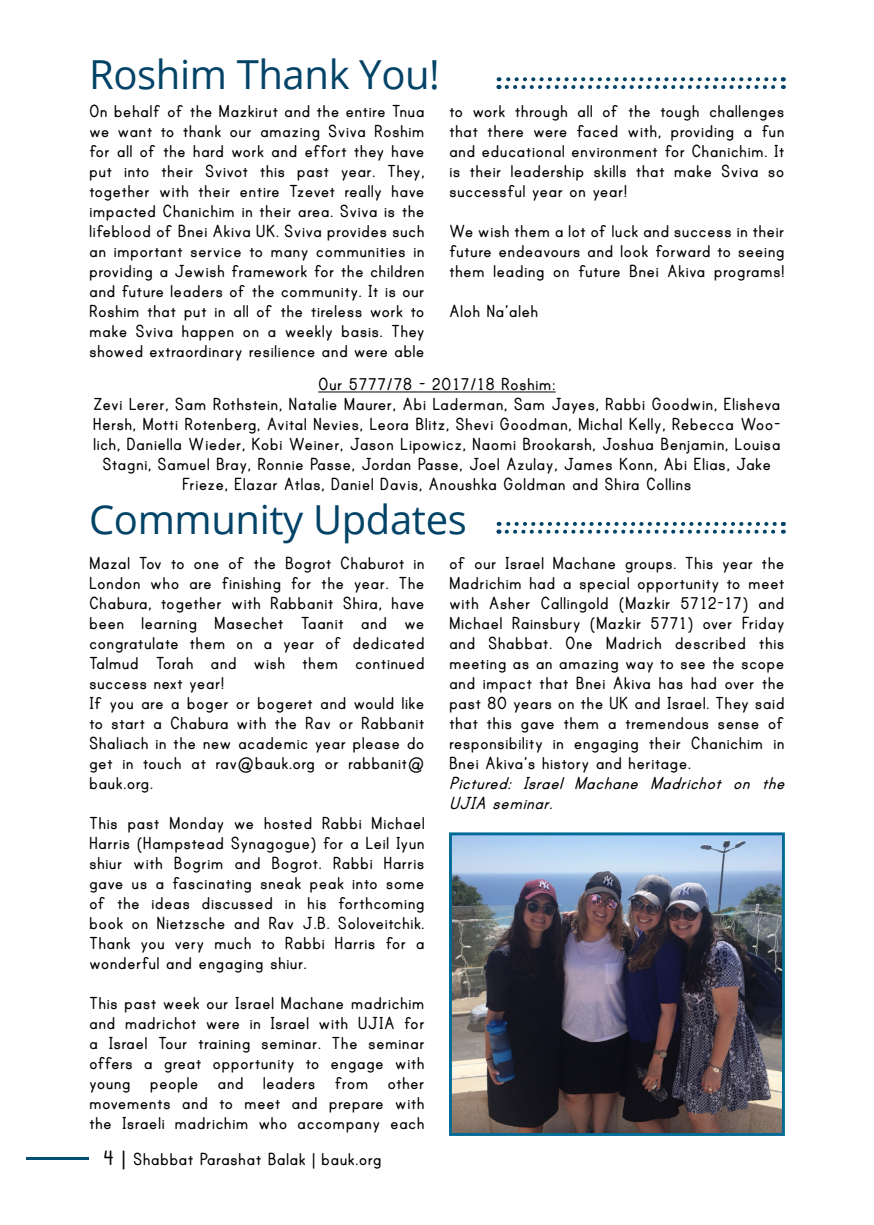
<style>
.page{position:relative;width:874px;height:1225px;background:#fff}
.page>*{position:absolute;margin:0;border:0;box-sizing:border-box;transform-origin:0 0}
.t1{font:40px "Open Sans";letter-spacing:-.01em;color:#034367}
.t2{font:700 20px/20px "Print";color:#000;text-align:justify}
.t3{font:italic 700 20px/20px "Print";color:#000}
.s1{font-size:24px}
</style>
<div class="page">
<hr style="left:26px;top:1157px;width:63px;height:3px;background:#054f72">
<svg style="left:496px;top:522px;width:288px;height:11px"></svg>
<svg style="left:496px;top:77px;width:288px;height:12px"></svg>
<img style="left:453px;top:836px;width:327px;height:296px">
<div style="left:449px;top:832px;width:335px;height:304px;border:3px solid #016b98"></div>
<hr style="left:318px;top:391px;width:237px;height:1px;background:#000">
<p class="t1" style="left:89px;top:47px;width:352px">Roshim Thank You!</p>
<p class="t2" style="left:89px;top:102px;width:337px">On behalf of the Mazkirut and the entire Tnua we want to thank our amazing Sviva Roshim for all of the hard work and effort they have put into their Svivot this past year. They, together with their entire Tzevet really have impacted Chanichim in their area. Sviva is the lifeblood of Bnei Akiva UK. Sviva provides such an important service to many communities in providing a Jewish framework for the children and future leaders of the community. It is our Roshim that put in all of the tireless work to make Sviva happen on a weekly basis. They showed extraordinary resilience and were able</p>
<p class="t2" style="left:449px;top:102px;width:337px">to work through all of the tough challenges that there were faced with, providing a fun and educational environment for Chanichim. It is their leadership skills that make Sviva so successful year on year!</p>
<p class="t2" style="left:449px;top:222px;width:337px">We wish them a lot of luck and success in their future endeavours and look forward to seeing them leading on future Bnei Akiva programs!</p>
<p class="t2" style="left:449px;top:302px;width:91px">Aloh Na’aleh</p>
<p class="t2" style="left:318px;top:374px;width:239px">Our 5777/78 - 2017/18 Roshim:</p>
<p class="t2" style="left:93px;top:394px;width:689px;text-align:center">Zevi Lerer, Sam Rothstein, Natalie Maurer, Abi Laderman, Sam Jayes, Rabbi Goodwin, Elisheva Hersh, Motti Rotenberg, Avital Nevies, Leora Blitz, Shevi Goodman, Michal Kelly, Rebecca Woo&shy;lich, Daniella Wieder, Kobi Weiner, Jason Lipowicz, Naomi Brookarsh, Joshua Benjamin, Louisa Stagni, Samuel Bray, Ronnie Passe, Jordan Passe, Joel Azulay, James Konn, Abi Elias, Jake Frieze, Elazar Atlas, Daniel Davis, Anoushka Goldman and Shira Collins</p>
<p class="t1" style="left:89px;top:492px;width:379px">Community Updates</p>
<p class="t2" style="left:89px;top:553px;width:337px">Mazal Tov to one of the Bogrot Chaburot in London who are finishing for the year. The Chabura, together with Rabbanit Shira, have been learning Masechet Taanit and we congratulate them on a year of dedicated Talmud Torah and wish them continued success next year!</p>
<p class="t2" style="left:89px;top:693px;width:337px">If you are a boger or bogeret and would like to start a Chabura with the Rav or Rabbanit Shaliach in the new academic year please do get in touch at rav@bauk.org or rabbanit@ bauk.org.</p>
<p class="t2" style="left:89px;top:813px;width:337px">This past Monday we hosted Rabbi Michael Harris (Hampstead Synagogue) for a Leil Iyun shiur with Bogrim and Bogrot. Rabbi Harris gave us a fascinating sneak peak into some of the ideas discussed in his forthcoming book on Nietzsche and Rav J.B. Soloveitchik.<br>Thank you very much to Rabbi Harris for a wonderful and engaging shiur.</p>
<p class="t2" style="left:89px;top:993px;width:337px">This past week our Israel Machane madrichim and madrichot were in Israel with UJIA for a Israel Tour training seminar. The seminar offers a great opportunity to engage with young people and leaders from other movements and to meet and prepare with the Israeli madrichim who accompany each</p>
<p class="t2" style="left:103px;top:1150px;width:280px"><span class="s1">4 |</span> Shabbat Parashat Balak | bauk.org</p>
<p class="t2" style="left:449px;top:553px;width:337px">of our Israel Machane groups. This year the Madrichim had a special opportunity to meet with Asher Callingold (Mazkir 5712-17) and Michael Rainsbury (Mazkir 5771) over Friday and Shabbat. One Madrich described this meeting as an amazing way to see the scope and impact that Bnei Akiva has had over the past 80 years on the UK and Israel. They said that this gave them a tremendous sense of responsibility in engaging their Chanichim in Bnei Akiva’s history and heritage.</p>
<p class="t3" style="left:449px;top:773px;width:342px">Pictured: Israel Machane Madrichot on the<br>UJIA seminar.</p>
</div>
